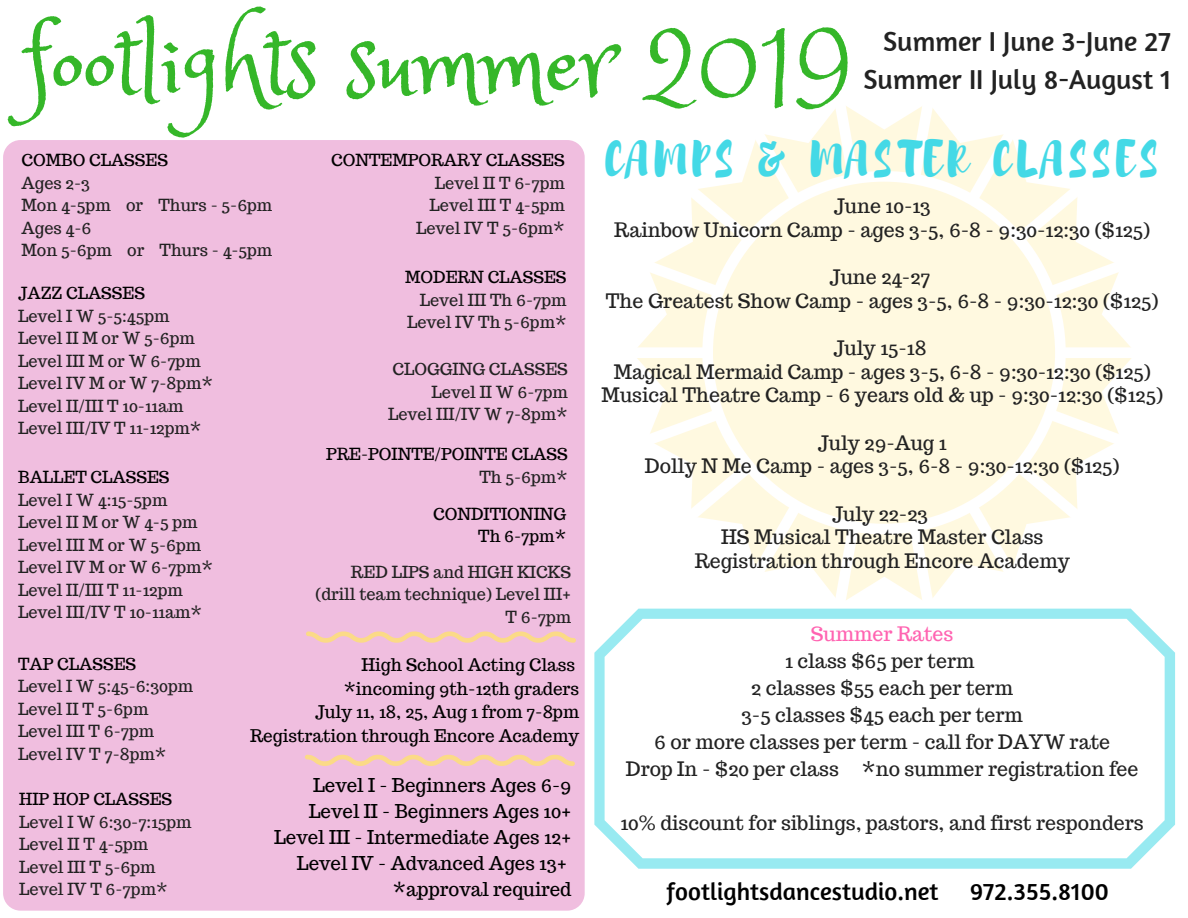
<style>
.page{position:relative;width:1188px;height:918px;background:#fff}
.page>*{position:absolute;margin:0;border:0;box-sizing:border-box;transform-origin:0 0}
.t1{font:98.1px "Princess Sofia";color:#35b729}
.t2{font:45.15px "Brusher";letter-spacing:.13em;color:#44d9e6}
.t3{font:28.05px/38.2px "Amaranth";color:#222;text-align:right}
.t4{font:24.9px "Amaranth";color:#000}
.t5{font:19.5px/23.7px "Trocchi";color:#222;text-align:center}
.t6{font:19.5px "Trocchi";color:#ff63b1}
.t7{font:18.75px/25.8px "Trocchi";color:#000;text-align:right}
.t8{font:17.1px/23.7px "Trocchi";color:#000;text-align:right}
.t9{font:16.35px/22.5px "Trocchi";color:#222}
.t10{font:16.35px/22.5px "Trocchi";color:#000;text-align:right}
</style>
<div class="page">
<svg style="left:637px;top:106px;width:494px;height:503px;fill:#fff9e0"></svg>
<div style="left:3px;top:140px;width:582px;height:771px;background:#f0bedf;border-radius:17px"></div>
<svg style="left:594px;top:609px;width:581px;height:260px"></svg>
<svg style="left:306px;top:631px;width:270px;height:12px"></svg>
<svg style="left:305px;top:755px;width:270px;height:11px"></svg>
<h1 class="t1" style="left:28px;top:0;width:826px">footlights summer 2019</h1>
<h2 class="t2" style="left:605px;top:129px;width:554px">CAMPS &amp; MASTER CLASSES</h2>
<p class="t5" style="left:614px;top:194px;width:537px">June 10-13<br>Rainbow Unicorn Camp - ages 3-5, 6-8 - 9:30-12:30 ($125)</p>
<p class="t5" style="left:606px;top:265px;width:554px">June 24-27<br>The Greatest Show Camp - ages 3-5, 6-8 - 9:30-12:30 ($125)</p>
<p class="t5" style="left:602px;top:336px;width:563px">July 15-18<br>Magical Mermaid Camp - ages 3-5, 6-8 - 9:30-12:30 ($125)<br>Musical Theatre Camp - 6 years old &amp; up - 9:30-12:30 ($125)</p>
<p class="t5" style="left:645px;top:431px;width:476px">July 29-Aug 1<br>Dolly N Me Camp - ages 3-5, 6-8 - 9:30-12:30 ($125)</p>
<p class="t5" style="left:695px;top:501px;width:377px">July 22-23<br>HS Musical Theatre Master Class<br>Registration through Encore Academy</p>
<h3 class="t3" style="left:863px;top:21px;width:309px">Summer I June 3-June 27<br>Summer II July 8-August 1</h3>
<p class="t10" style="left:22px;top:149px;width:148px">COMBO CLASSES</p>
<p class="t9" style="left:22px;top:171px;width:252px">Ages 2-3<br>Mon 4-5pm or Thurs - 5-6pm<br>Ages 4-6<br>Mon 5-6pm or Thurs - 4-5pm</p>
<p class="t10" style="left:18px;top:282px;width:128px">JAZZ CLASSES</p>
<p class="t9" style="left:18px;top:305px;width:196px">Level I W 5-5:45pm<br>Level II M or W 5-6pm<br>Level III M or W 6-7pm<br>Level IV M or W 7-8pm*<br>Level II/III T 10-11am<br>Level III/IV T 11-12pm*</p>
<p class="t10" style="left:18px;top:466px;width:153px">BALLET CLASSES</p>
<p class="t9" style="left:18px;top:489px;width:196px">Level I W 4:15-5pm<br>Level II M or W 4-5 pm<br>Level III M or W 5-6pm<br>Level IV M or W 6-7pm*<br>Level II/III T 11-12pm<br>Level III/IV T 10-11am*</p>
<p class="t10" style="left:18px;top:653px;width:120px">TAP CLASSES</p>
<p class="t9" style="left:18px;top:675px;width:176px">Level I W 5:45-6:30pm<br>Level II T 5-6pm<br>Level III T 6-7pm<br>Level IV T 7-8pm*</p>
<p class="t10" style="left:19px;top:788px;width:154px">HIP HOP CLASSES</p>
<p class="t9" style="left:19px;top:810px;width:174px">Level I W 6:30-7:15pm<br>Level II T 4-5pm<br>Level III T 5-6pm<br>Level IV T 6-7pm*</p>
<p class="t10" style="left:331px;top:149px;width:235px">CONTEMPORARY CLASSES</p>
<p class="t9" style="left:416px;top:171px;width:150px;text-align:right">Level II T 6-7pm<br>Level III T 4-5pm<br>Level IV T 5-6pm*</p>
<p class="t10" style="left:405px;top:266px;width:163px">MODERN CLASSES</p>
<p class="t9" style="left:407px;top:288px;width:161px;text-align:right">Level III Th 6-7pm<br>Level IV Th 5-6pm*</p>
<p class="t9" style="left:388px;top:358px;width:181px;text-align:right">CLOGGING CLASSES<br>Level II W 6-7pm<br>Level III/IV W 7-8pm*</p>
<p class="t10" style="left:326px;top:443px;width:243px">PRE-POINTE/POINTE CLASS</p>
<p class="t9" style="left:479px;top:466px;width:90px">Th 5-6pm*</p>
<p class="t10" style="left:433px;top:503px;width:135px">CONDITIONING<br>Th 6-7pm*</p>
<p class="t9" style="left:316px;top:561px;width:257px;text-align:right">RED LIPS and HIGH KICKS (drill team technique) Level III+<br>T 6-7pm</p>
<p class="t6" style="left:811px;top:622px;width:144px">Summer Rates</p>
<p class="t5" style="left:626px;top:648px;width:514px;line-height:27px">1 class $65 per term<br>2 classes $55 each per term<br>3-5 classes $45 each per term<br>6 or more classes per term - call for DAYW rate<br>Drop In - $20 per class *no summer registration fee</p>
<p class="t5" style="left:620px;top:811px;width:525px">10% discount for siblings, pastors, and first responders</p>
<p class="t8" style="left:250px;top:653px;width:331px">High School Acting Class<br>*incoming 9th-12th graders<br>July 11, 18, 25, Aug 1 from 7-8pm<br>Registration through Encore Academy</p>
<p class="t7" style="left:274px;top:773px;width:299px">Level I - Beginners Ages 6-9<br>Level II - Beginners Ages 10+<br>Level III - Intermediate Ages 12+<br>Level IV - Advanced Ages 13+ *approval required</p>
<h3 class="t4" style="left:667px;top:876px;width:273px">footlightsdancestudio.net</h3>
<h3 class="t4" style="left:970px;top:876px;width:140px">972.355.8100</h3>
</div>
